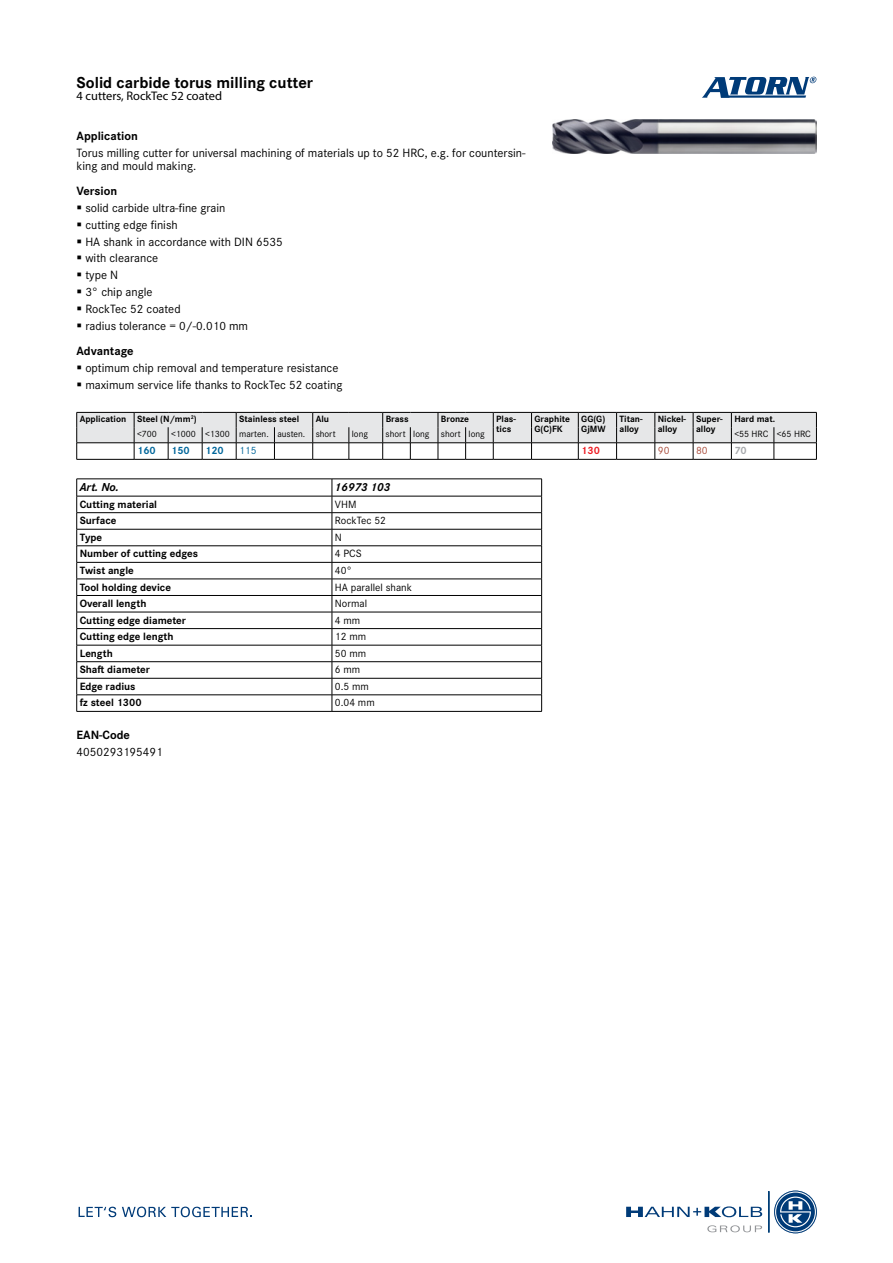
<style>
.page{position:relative;width:893px;height:1263px;background:#fff}
.page>*{position:absolute;margin:0;border:0;box-sizing:border-box;transform-origin:0 0}
.t1{font:700 16.5px "Corporate S Pro";color:#000}
.t2{font:12.45px/16.8px "Corporate S Pro";color:#000}
.t3{font:700 12.45px "Corporate S Pro";color:#000}
.t4{font:12.45px "Myriad Pro";color:#000}
.t5{font:italic 700 12px "Corporate S Pro";color:#000}
.t6{font:700 10.95px "Corporate S Pro";color:#000}
.t7{font:10.95px "Corporate S Pro";color:#000}
.t8{font:700 10.95px "Corporate S Pro";color:#00669b}
.t9{font:10.95px "Corporate S Pro";color:#aa4e3d}
.t10{font:10.95px "Corporate S Pro";color:#00669b}
.t11{font:700 10.95px "Corporate S Pro";color:#ed1d24}
.t12{font:700 10.95px "Corporate S Pro";color:#a7a9ac}
.t13{font:700 9.45px/9.4px "Corporate S Pro";color:#000}
.t14{font:9.45px "Corporate S Pro";color:#000}
</style>
<div class="page">
<img style="left:553px;top:119px;width:263px;height:35px">
<svg style="left:702px;top:77px;width:114px;height:21px"></svg>
<svg style="left:626px;top:1206px;width:136px;height:11px"></svg>
<hr style="left:768px;top:1191px;width:1px;height:41px;background:#003b78">
<svg style="left:775px;top:1191px;width:41px;height:42px"></svg>
<div style="left:774px;top:1191px;width:42px;height:42px;border:2px solid #fff;border-radius:50%"></div>
<div style="left:774px;top:1191px;width:42px;height:42px;border:1px solid #003b78;border-radius:50%"></div>
<svg style="left:707px;top:1225px;width:55px;height:7px"></svg>
<svg style="left:79px;top:1207px;width:37px;height:10px"></svg>
<svg style="left:122px;top:1206px;width:130px;height:11px"></svg>
<svg style="left:76px;top:412px;width:741px;height:48px"></svg>
<hr style="left:774px;top:459px;width:43px;height:1px;background:#000">
<hr style="left:77px;top:479px;width:255px;height:1px;background:#000">
<hr style="left:332px;top:479px;width:210px;height:1px;background:#000">
<hr style="left:77px;top:496px;width:255px;height:1px;background:#000">
<hr style="left:332px;top:496px;width:210px;height:1px;background:#000">
<hr style="left:77px;top:512px;width:255px;height:1px;background:#000">
<hr style="left:332px;top:512px;width:210px;height:1px;background:#000">
<hr style="left:77px;top:529px;width:255px;height:1px;background:#000">
<hr style="left:332px;top:529px;width:210px;height:1px;background:#000">
<hr style="left:77px;top:545px;width:255px;height:1px;background:#000">
<hr style="left:332px;top:545px;width:210px;height:1px;background:#000">
<hr style="left:77px;top:562px;width:255px;height:1px;background:#000">
<hr style="left:332px;top:562px;width:210px;height:1px;background:#000">
<hr style="left:77px;top:579px;width:255px;height:1px;background:#000">
<hr style="left:332px;top:579px;width:210px;height:1px;background:#000">
<hr style="left:77px;top:595px;width:255px;height:1px;background:#000">
<hr style="left:332px;top:595px;width:210px;height:1px;background:#000">
<hr style="left:77px;top:612px;width:255px;height:1px;background:#000">
<hr style="left:332px;top:612px;width:210px;height:1px;background:#000">
<hr style="left:77px;top:628px;width:255px;height:1px;background:#000">
<hr style="left:332px;top:628px;width:210px;height:1px;background:#000">
<hr style="left:77px;top:645px;width:255px;height:1px;background:#000">
<hr style="left:332px;top:645px;width:210px;height:1px;background:#000">
<hr style="left:77px;top:661px;width:255px;height:1px;background:#000">
<hr style="left:332px;top:661px;width:210px;height:1px;background:#000">
<hr style="left:77px;top:678px;width:255px;height:1px;background:#000">
<hr style="left:332px;top:678px;width:210px;height:1px;background:#000">
<hr style="left:77px;top:694px;width:255px;height:1px;background:#000">
<svg style="left:76px;top:479px;width:1px;height:232px"></svg>
<hr style="left:77px;top:711px;width:255px;height:1px;background:#000">
<hr style="left:332px;top:694px;width:210px;height:1px;background:#000">
<svg style="left:332px;top:479px;width:1px;height:232px"></svg>
<svg style="left:541px;top:479px;width:1px;height:232px"></svg>
<hr style="left:332px;top:711px;width:210px;height:1px;background:#000">
<h1 class="t1" style="left:77px;top:69px;width:238px">Solid carbide torus milling cutter</h1>
<p class="t4" style="left:77px;top:88px;width:147px">4 cutters, RockTec 52 coated</p>
<p class="t3" style="left:77px;top:126px;width:63px">Application</p>
<p class="t2" style="left:77px;top:146px;width:451px;line-height:12.5px">Torus milling cutter for universal machining of materials up to 52 HRC, e.g. for countersin&shy;king and mould making.</p>
<p class="t3" style="left:77px;top:181px;width:42px">Version</p>
<p class="t2" style="left:85px;top:198px;width:199px">solid carbide ultra-fine grain<br>cutting edge finish<br>HA shank in accordance with DIN 6535 with clearance<br>type N<br>3° chip angle<br>RockTec 52 coated<br>radius tolerance = 0/-0.010 mm</p>
<p class="t3" style="left:77px;top:341px;width:59px">Advantage</p>
<p class="t2" style="left:85px;top:358px;width:259px">optimum chip removal and temperature resistance maximum service life thanks to RockTec 52 coating</p>
<p class="t13" style="left:80px;top:414px;width:119px">Application Steel (N/mm<sup>2</sup>)</p>
<p class="t13" style="left:239px;top:414px;width:62px">Stainless steel</p>
<p class="t13" style="left:316px;top:414px;width:15px">Alu</p>
<p class="t13" style="left:386px;top:414px;width:25px">Brass</p>
<p class="t13" style="left:441px;top:414px;width:30px">Bronze</p>
<p class="t13" style="left:496px;top:414px;width:21px">Plas&shy;tics</p>
<p class="t13" style="left:534px;top:414px;width:37px">Graphite<br>G(C)FK</p>
<p class="t13" style="left:581px;top:414px;width:26px">GG(G)<br>GjMW</p>
<p class="t13" style="left:619px;top:414px;width:25px">Titan&shy;alloy</p>
<p class="t13" style="left:658px;top:414px;width:30px">Nickel&shy;alloy</p>
<p class="t13" style="left:696px;top:414px;width:28px">Super&shy;alloy</p>
<p class="t13" style="left:734px;top:414px;width:42px">Hard mat.</p>
<p class="t14" style="left:137px;top:427px;width:21px">&lt;700</p>
<p class="t14" style="left:171px;top:427px;width:166px">&lt;1000 &lt;1300 marten. austen. short</p>
<p class="t14" style="left:352px;top:427px;width:18px">long</p>
<p class="t14" style="left:386px;top:427px;width:101px">short long short long</p>
<p class="t14" style="left:734px;top:427px;width:78px">&lt;55 HRC &lt;65 HRC</p>
<p class="t8" style="left:137px;top:442px;width:20px">160</p>
<p class="t8" style="left:171px;top:442px;width:20px">150</p>
<p class="t8" style="left:205px;top:442px;width:20px">120</p>
<p class="t10" style="left:239px;top:443px;width:19px">115</p>
<p class="t11" style="left:581px;top:442px;width:20px">130</p>
<p class="t9" style="left:658px;top:443px;width:13px">90</p>
<p class="t9" style="left:696px;top:443px;width:13px">80</p>
<p class="t12" style="left:734px;top:442px;width:14px">70</p>
<p class="t5" style="left:80px;top:478px;width:41px">Art. No.</p>
<p class="t5" style="left:335px;top:478px;width:57px">16973 103</p>
<p class="t6" style="left:80px;top:495px;width:79px">Cutting material</p>
<p class="t7" style="left:335px;top:496px;width:23px">VHM</p>
<p class="t6" style="left:80px;top:512px;width:38px">Surface</p>
<p class="t7" style="left:335px;top:513px;width:53px">RockTec 52</p>
<p class="t6" style="left:80px;top:529px;width:24px">Type</p>
<p class="t7" style="left:335px;top:529px;width:9px">N</p>
<p class="t6" style="left:80px;top:545px;width:120px">Number of cutting edges</p>
<p class="t7" style="left:335px;top:546px;width:28px">4 PCS</p>
<p class="t6" style="left:80px;top:562px;width:56px">Twist angle</p>
<p class="t7" style="left:335px;top:562px;width:19px">40°</p>
<p class="t6" style="left:80px;top:578px;width:93px">Tool holding device</p>
<p class="t7" style="left:335px;top:579px;width:79px">HA parallel shank</p>
<p class="t6" style="left:80px;top:595px;width:68px">Overall length</p>
<p class="t7" style="left:335px;top:595px;width:34px">Normal</p>
<p class="t6" style="left:80px;top:611px;width:108px">Cutting edge diameter</p>
<p class="t7" style="left:335px;top:612px;width:27px">4 mm</p>
<p class="t6" style="left:80px;top:628px;width:95px">Cutting edge length</p>
<p class="t7" style="left:335px;top:629px;width:33px">12 mm</p>
<p class="t6" style="left:80px;top:644px;width:35px">Length</p>
<p class="t7" style="left:335px;top:645px;width:33px">50 mm</p>
<p class="t6" style="left:80px;top:661px;width:72px">Shaft diameter</p>
<p class="t7" style="left:335px;top:662px;width:27px">6 mm</p>
<p class="t6" style="left:80px;top:678px;width:57px">Edge radius</p>
<p class="t7" style="left:335px;top:678px;width:35px">0.5 mm</p>
<p class="t6" style="left:80px;top:694px;width:63px">fz steel 1300</p>
<p class="t7" style="left:335px;top:695px;width:41px">0.04 mm</p>
<p class="t3" style="left:77px;top:725px;width:55px">EAN-Code</p>
<p class="t2" style="left:77px;top:742px;width:88px">4050293195491</p>
</div>
